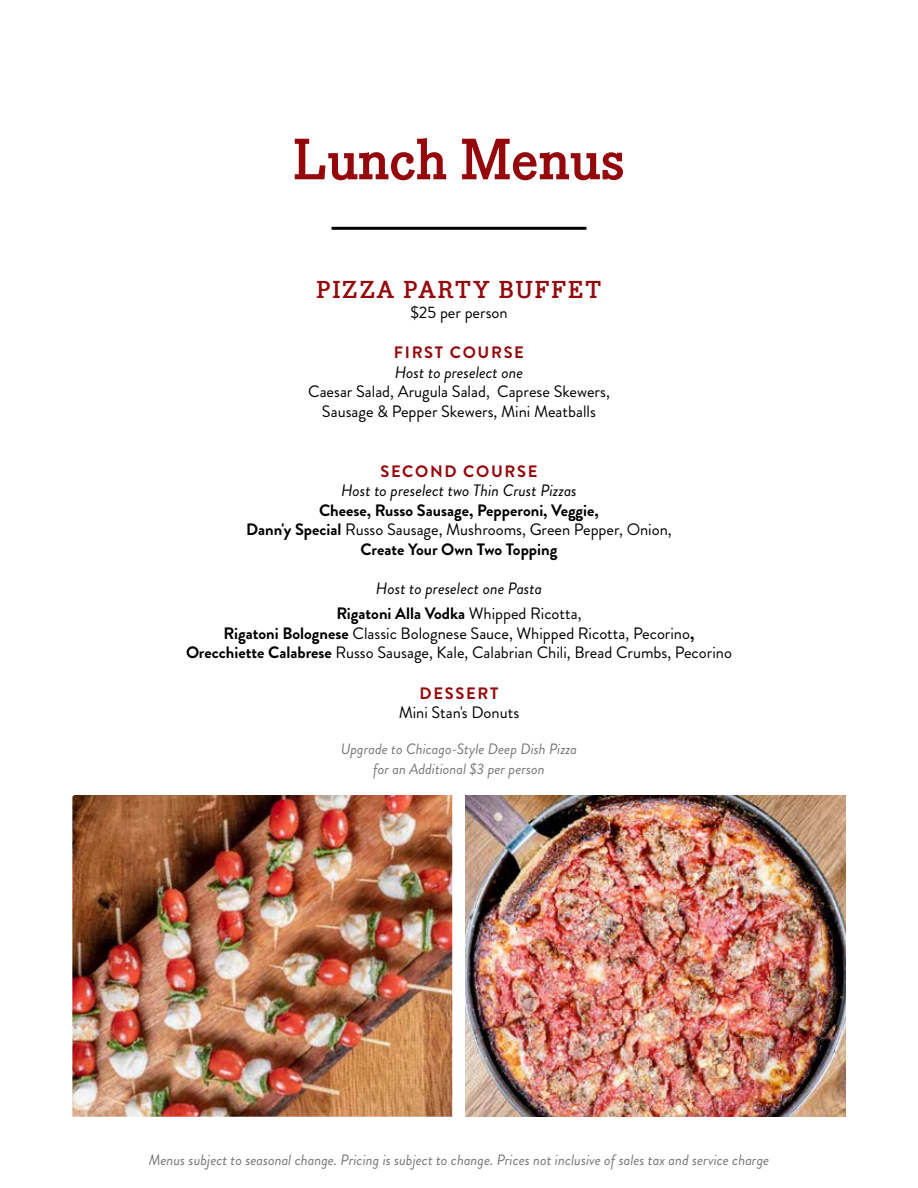
<style>
.page{position:relative;width:918px;height:1188px;background:#fff}
.page>*{position:absolute;margin:0;border:0;box-sizing:border-box;transform-origin:0 0}
.t1{font:700 57px "Bodoni Egyptian Pro";letter-spacing:-.01em;color:#94070a}
.t2{font:700 24px "Bodoni Egyptian Pro";letter-spacing:.06em;color:#94070a}
.t3{font:16.5px/19.5px "Brandon Grotesque";color:#000;text-align:center}
.t4{font:700 16.5px/19.5px "Brandon Grotesque";color:#000;text-align:center}
.t5{font:italic 16.5px/25.5px "Brandon Grotesque";color:#000;text-align:center}
.t6{font:700 16.5px "Brandon Grotesque";letter-spacing:.1em;color:#94070a}
.t7{font:italic 15px/19.5px "Brandon Grotesque";color:#77787b;text-align:center}
.s1{font-weight:400}
.s2{font-weight:700;font-style:normal}
.s3{font-style:normal}
.s4{font-weight:700}
</style>
<div class="page">
<hr style="left:332px;top:227px;width:254px;height:3px;background:#000">
<img style="left:72px;top:795px;width:380px;height:322px">
<img style="left:466px;top:795px;width:380px;height:322px">
<h1 class="t1" style="left:293px;top:124px;width:334px">Lunch Menus</h1>
<h2 class="t2" style="left:316px;top:275px;width:287px">PIZZA PARTY BUFFET</h2>
<p class="t3" style="left:410px;top:303px;width:99px">$25 per person</p>
<p class="t6" style="left:394px;top:341px;width:132px">FIRST COURSE</p>
<p class="t5" style="left:395px;top:360px;width:130px">Host to preselect one</p>
<p class="t3" style="left:308px;top:382px;width:303px">Caesar Salad, Arugula Salad, Caprese Skewers,<br>Sausage &amp; Pepper Skewers, Mini Meatballs</p>
<p class="t6" style="left:380px;top:460px;width:159px">SECOND COURSE</p>
<p class="t5" style="left:341px;top:478px;width:237px">Host to preselect two Thin Crust Pizzas</p>
<p class="t4" style="left:246px;top:501px;width:427px">Cheese, Russo Sausage, Pepperoni, Veggie,<br>Dann'y Special <span class="s1">Russo Sausage, Mushrooms, Green Pepper, Onion,<br></span>Create Your Own Two Topping</p>
<p class="t5" style="left:336px;top:576px;width:247px">Host to preselect one Pasta<br><span class="s2">Rigatoni Alla Vodka</span> <span class="s3">Whipped Ricotta,</span></p>
<p class="t3" style="left:186px;top:624px;width:547px"><span class="s4">Rigatoni Bolognese</span> Classic Bolognese Sauce, Whipped Ricotta, Pecorino<span class="s4">,<br>Orecchiette Calabrese</span> Russo Sausage, Kale, Calabrian Chili, Bread Crumbs, Pecorino</p>
<p class="t6" style="left:420px;top:682px;width:80px">DESSERT</p>
<p class="t3" style="left:399px;top:703px;width:122px">Mini Stan's Donuts</p>
<p class="t7" style="left:341px;top:740px;width:238px">Upgrade to Chicago-Style Deep Dish Pizza for an Additional $3 per person</p>
<p class="t7" style="left:149px;top:1150px;width:622px">Menus subject to seasonal change. Pricing is subject to change. Prices not inclusive of sales tax and service charge</p>
</div>
